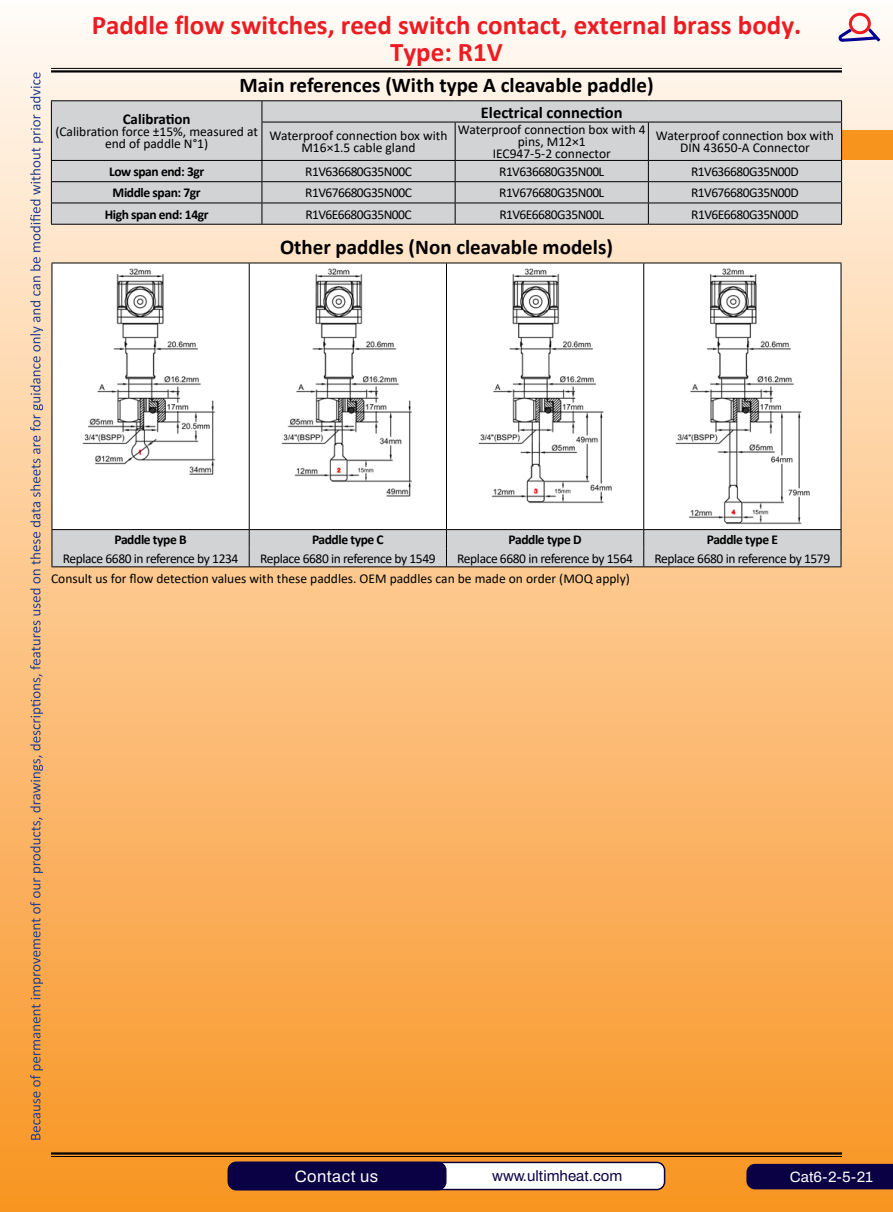
<style>
.page{position:relative;width:893px;height:1212px;background:#fff}
.page>*{position:absolute;margin:0;border:0;box-sizing:border-box;transform-origin:0 0}
.t1{font:700 27px/27px "Calibri";color:#ed1c23;text-align:center}
.t2{font:700 21px "Calibri";color:#000}
.t3{font:700 16.5px "Calibri";color:#000}
.t4{font:600 16.5px "Archivo";letter-spacing:.03em;color:#fff}
.t5{font:600 15px "Archivo";color:#0a0044}
.t6{font:600 15px "Archivo";color:#fff}
.t7{font:700 15px "Calibri";color:#000}
.t8{font:13.5px/12px "Calibri";color:#000;text-align:center}
.t9{font:13.5px "Calibri";letter-spacing:-.03em;color:#000}
.t10{font:700 13.5px "Calibri";letter-spacing:-.03em;color:#000}
</style>
<div class="page">
<div style="left:0;top:0;width:893px;height:1212px;background:linear-gradient(to bottom,#fff9f4,#f89322)"></div>
<div style="left:842px;top:131px;width:51px;height:29px;background:#f7941d"></div>
<hr style="left:51px;top:68px;width:791px;height:1px;background:#000">
<hr style="left:51px;top:70px;width:791px;height:3px;background:#000">
<hr style="left:51px;top:1152px;width:791px;height:2px;background:#000">
<hr style="left:51px;top:1156px;width:791px;height:1px;background:#000">
<div style="left:746px;top:1164px;width:147px;height:25px;background:#0a0044"></div>
<svg style="left:837px;top:13px;width:43px;height:29px"></svg>
<div style="left:228px;top:1162px;width:437px;height:27px;background:#fff;border-radius:8px"></div>
<div style="left:228px;top:1162px;width:437px;height:28px;border:2px solid #0a0044;border-radius:8px"></div>
<div style="left:228px;top:1162px;width:218px;height:28px;background:#0a0044;border-radius:9px"></div>
<img style="left:30px;top:72px;width:13px;height:1068px">
<div style="left:52px;top:101px;width:789px;height:123px;background:#d1d3d4"></div>
<hr style="left:51px;top:100px;width:211px;height:1px;background:#000">
<svg style="left:51px;top:101px;width:1px;height:21px"></svg>
<hr style="left:51px;top:122px;width:1px;height:38px;background:#000">
<hr style="left:262px;top:100px;width:193px;height:1px;background:#000">
<svg style="left:262px;top:101px;width:1px;height:21px"></svg>
<hr style="left:455px;top:100px;width:193px;height:1px;background:#000">
<hr style="left:648px;top:100px;width:194px;height:1px;background:#000">
<svg style="left:841px;top:101px;width:1px;height:21px"></svg>
<hr style="left:262px;top:122px;width:193px;height:1px;background:#000">
<hr style="left:262px;top:122px;width:1px;height:38px;background:#000">
<hr style="left:455px;top:122px;width:193px;height:1px;background:#000">
<hr style="left:455px;top:122px;width:1px;height:38px;background:#000">
<hr style="left:648px;top:122px;width:194px;height:1px;background:#000">
<hr style="left:648px;top:122px;width:1px;height:38px;background:#000">
<hr style="left:841px;top:122px;width:1px;height:38px;background:#000">
<hr style="left:51px;top:160px;width:211px;height:1px;background:#000">
<hr style="left:262px;top:160px;width:193px;height:1px;background:#000">
<hr style="left:455px;top:160px;width:193px;height:1px;background:#000">
<hr style="left:648px;top:160px;width:194px;height:1px;background:#000">
<hr style="left:51px;top:181px;width:211px;height:1px;background:#000">
<hr style="left:262px;top:181px;width:193px;height:1px;background:#000">
<hr style="left:455px;top:181px;width:193px;height:1px;background:#000">
<hr style="left:648px;top:181px;width:194px;height:1px;background:#000">
<hr style="left:51px;top:203px;width:211px;height:1px;background:#000">
<svg style="left:51px;top:161px;width:1px;height:63px"></svg>
<hr style="left:262px;top:203px;width:193px;height:1px;background:#000">
<svg style="left:262px;top:161px;width:1px;height:63px"></svg>
<hr style="left:455px;top:203px;width:193px;height:1px;background:#000">
<svg style="left:455px;top:161px;width:1px;height:63px"></svg>
<hr style="left:648px;top:203px;width:194px;height:1px;background:#000">
<svg style="left:648px;top:161px;width:1px;height:63px"></svg>
<svg style="left:841px;top:161px;width:1px;height:63px"></svg>
<hr style="left:51px;top:224px;width:211px;height:1px;background:#000">
<hr style="left:262px;top:224px;width:193px;height:1px;background:#000">
<hr style="left:455px;top:224px;width:193px;height:1px;background:#000">
<hr style="left:648px;top:224px;width:194px;height:1px;background:#000">
<svg style="left:53px;top:264px;width:788px;height:265px"></svg>
<hr style="left:52px;top:263px;width:197px;height:1px;background:#000">
<hr style="left:52px;top:263px;width:1px;height:266px;background:#000">
<hr style="left:249px;top:263px;width:197px;height:1px;background:#000">
<hr style="left:249px;top:263px;width:1px;height:266px;background:#000">
<hr style="left:446px;top:263px;width:198px;height:1px;background:#000">
<hr style="left:446px;top:263px;width:1px;height:266px;background:#000">
<hr style="left:644px;top:263px;width:197px;height:1px;background:#000">
<hr style="left:643px;top:263px;width:1px;height:266px;background:#000">
<hr style="left:841px;top:263px;width:1px;height:266px;background:#000">
<hr style="left:52px;top:529px;width:197px;height:1px;background:#000">
<hr style="left:249px;top:529px;width:197px;height:1px;background:#000">
<hr style="left:446px;top:529px;width:198px;height:1px;background:#000">
<hr style="left:644px;top:529px;width:197px;height:1px;background:#000">
<div style="left:52px;top:530px;width:790px;height:37px;background:#d1d3d4"></div>
<hr style="left:52px;top:566px;width:197px;height:1px;background:#000">
<hr style="left:249px;top:566px;width:197px;height:1px;background:#000">
<hr style="left:446px;top:566px;width:198px;height:1px;background:#000">
<hr style="left:644px;top:566px;width:197px;height:1px;background:#000">
<img style="left:83px;top:265px;width:135px;height:262px">
<img style="left:281px;top:265px;width:134px;height:262px">
<img style="left:476px;top:265px;width:138px;height:262px">
<img style="left:674px;top:265px;width:137px;height:262px">
<h1 class="t1" style="left:92px;top:11px;width:711px">Paddle flow switches, reed switch contact, external brass body.<br>Type: R1V</h1>
<h2 class="t2" style="left:239px;top:70px;width:416px">Main references (With type A cleavable paddle)</h2>
<p class="t7" style="left:123px;top:109px;width:69px">Calibration</p>
<p class="t8" style="left:55px;top:125px;width:204px">(Calibration force ±15%, measured at end of paddle N°1)</p>
<p class="t3" style="left:481px;top:100px;width:143px">Electrical connection</p>
<p class="t8" style="left:270px;top:129px;width:179px">Waterproof connection box with<br>M16×1.5 cable gland</p>
<p class="t8" style="left:458px;top:123px;width:189px">Waterproof connection box with 4 pins, M12×1<br>IEC947-5-2 connector</p>
<p class="t8" style="left:656px;top:129px;width:179px">Waterproof connection box with<br>DIN 43650-A Connector</p>
<p class="t10" style="left:109px;top:162px;width:97px">Low span end: 3gr</p>
<p class="t9" style="left:305px;top:162px;width:108px">R1V636680G35N00C</p>
<p class="t9" style="left:499px;top:162px;width:107px">R1V636680G35N00L</p>
<p class="t9" style="left:691px;top:162px;width:109px">R1V636680G35N00D</p>
<p class="t10" style="left:113px;top:183px;width:90px">Middle span: 7gr</p>
<p class="t9" style="left:305px;top:184px;width:108px">R1V676680G35N00C</p>
<p class="t9" style="left:499px;top:184px;width:107px">R1V676680G35N00L</p>
<p class="t9" style="left:691px;top:184px;width:109px">R1V676680G35N00D</p>
<p class="t10" style="left:105px;top:205px;width:105px">High span end: 14gr</p>
<p class="t9" style="left:305px;top:205px;width:108px">R1V6E6680G35N00C</p>
<p class="t9" style="left:499px;top:205px;width:106px">R1V6E6680G35N00L</p>
<p class="t9" style="left:691px;top:205px;width:109px">R1V6E6680G35N00D</p>
<h2 class="t2" style="left:280px;top:233px;width:334px">Other paddles (Non cleavable models)</h2>
<p class="t10" style="left:115px;top:530px;width:74px">Paddle type B</p>
<p class="t10" style="left:312px;top:530px;width:73px">Paddle type C</p>
<p class="t10" style="left:509px;top:530px;width:75px">Paddle type D</p>
<p class="t10" style="left:707px;top:530px;width:73px">Paddle type E</p>
<p class="t9" style="left:63px;top:549px;width:177px">Replace 6680 in reference by 1234</p>
<p class="t9" style="left:260px;top:549px;width:177px">Replace 6680 in reference by 1549</p>
<p class="t9" style="left:457px;top:549px;width:177px">Replace 6680 in reference by 1564</p>
<p class="t9" style="left:655px;top:549px;width:177px">Replace 6680 in reference by 1579</p>
<p class="t8" style="left:51px;top:572px;width:580px">Consult us for flow detection values with these paddles. OEM paddles can be made on order (MOQ apply)</p>
<p class="t4" style="left:295px;top:1164px;width:85px">Contact us</p>
<p class="t5" style="left:492px;top:1165px;width:132px">www.ultimheat.com</p>
<p class="t6" style="left:790px;top:1165px;width:85px">Cat6-2-5-21</p>
</div>
